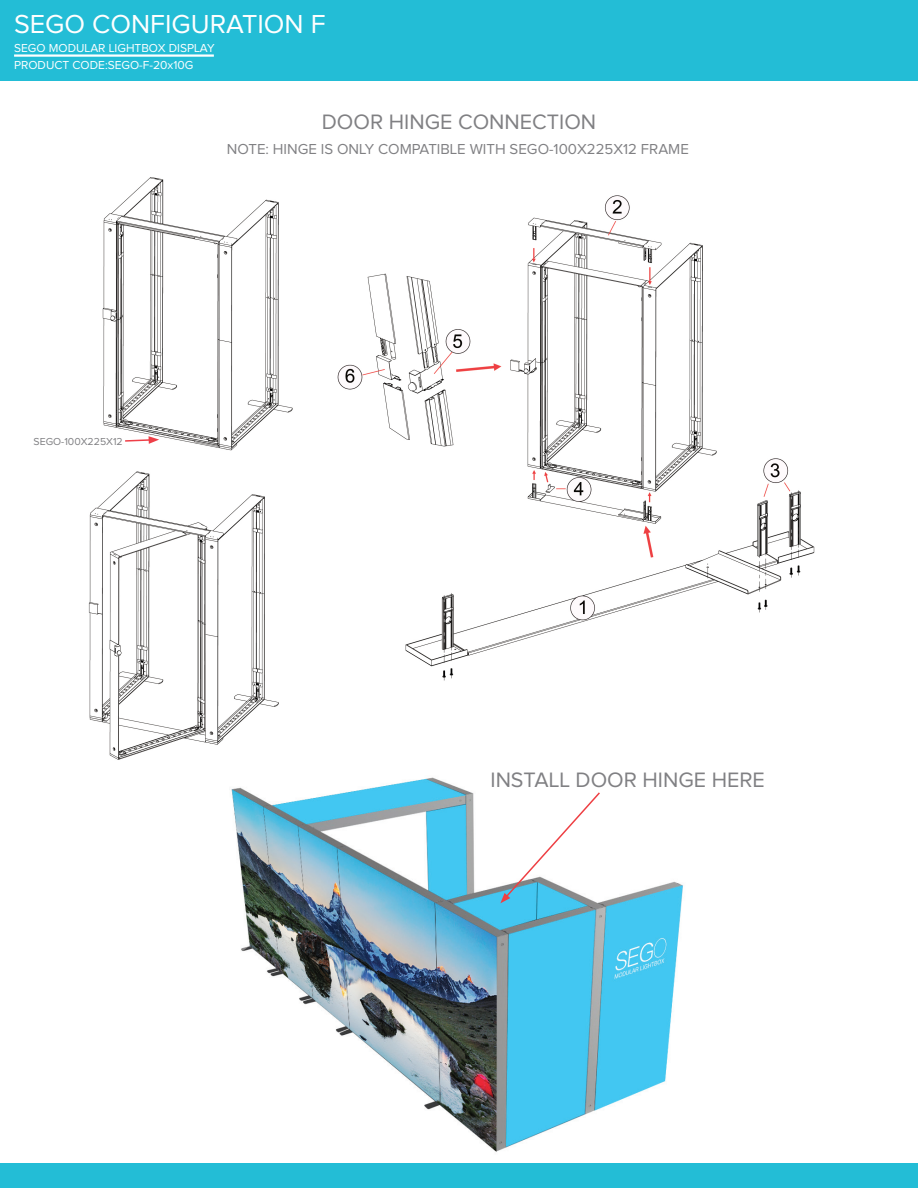
<style>
.page{position:relative;width:918px;height:1188px;background:#fff}
.page>*{position:absolute;margin:0;border:0;box-sizing:border-box;transform-origin:0 0}
.t1{font:27px "Proxima Nova";color:#fff}
.t2{font:21.6px "Proxima Nova";color:#808083}
.t3{font:15px "Proxima Nova";color:#808083}
.t4{font:12px "Proxima Nova";color:#fff}
.t5{font:10.5px "Proxima Nova";color:#808083}
</style>
<div class="page">
<div style="left:0;top:1164px;width:918px;height:24px;background:#23bdd6"></div>
<div style="left:0;top:0;width:918px;height:81px;background:#23bdd6"></div>
<hr style="left:14px;top:54px;width:200px;height:3px;background:#fff">
<img style="left:88px;top:177px;width:727px;height:583px">
<img style="left:229px;top:759px;width:460px;height:393px">
<svg style="left:500px;top:791px;width:102px;height:112px"></svg>
<svg style="left:124px;top:436px;width:35px;height:8px"></svg>
<h1 class="t1" style="left:14px;top:12px;width:313px">SEGO CONFIGURATION F</h1>
<p class="t4" style="left:14px;top:60px;width:181px">PRODUCT CODE:SEGO-F-20x10G</p>
<p class="t4" style="left:14px;top:42px;width:202px">SEGO MODULAR LIGHTBOX DISPLAY</p>
<h2 class="t2" style="left:322px;top:111px;width:276px">DOOR HINGE CONNECTION</h2>
<p class="t3" style="left:227px;top:142px;width:464px">NOTE: HINGE IS ONLY COMPATIBLE WITH SEGO-100X225X12 FRAME</p>
<p class="t5" style="left:34px;top:437px;width:91px">SEGO-100X225X12</p>
<h2 class="t2" style="left:490px;top:770px;width:276px">INSTALL DOOR HINGE HERE</h2>
</div>
